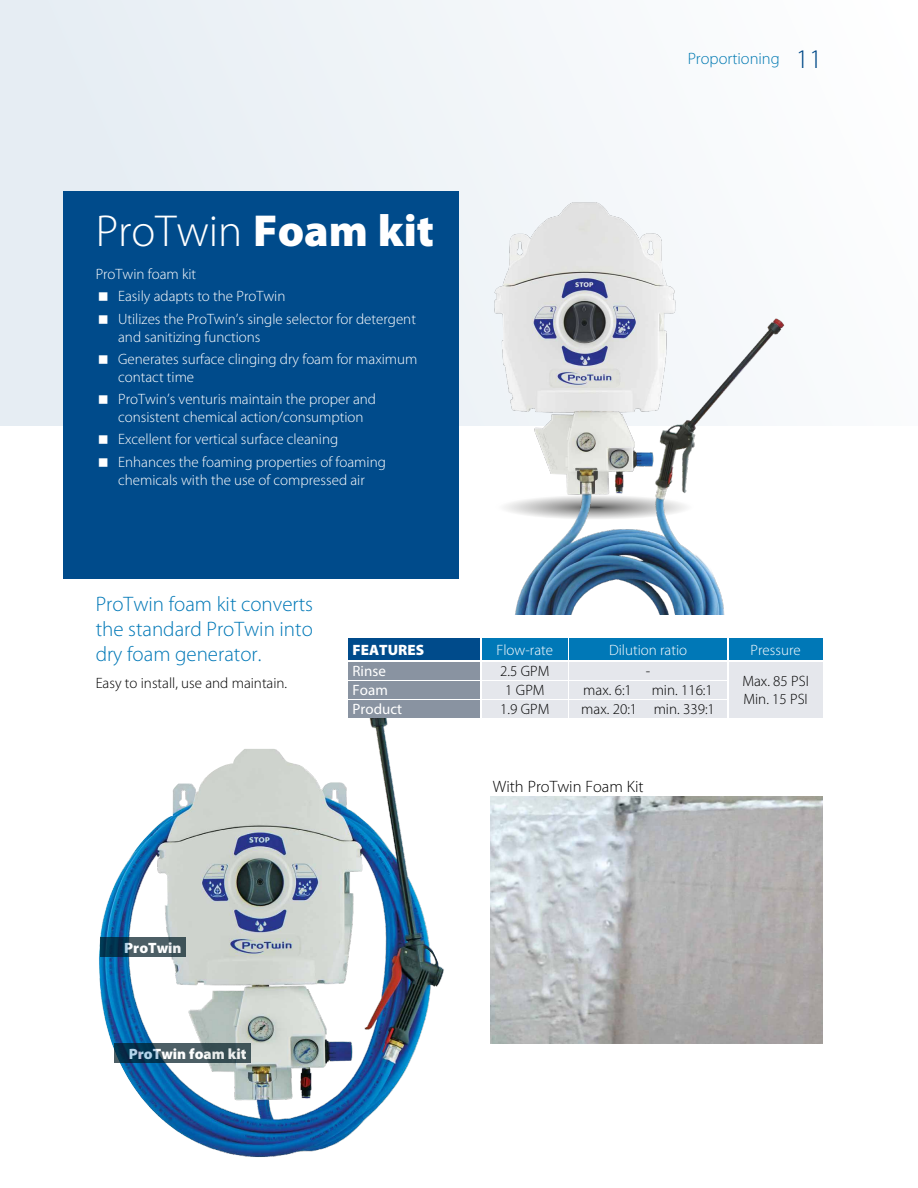
<style>
.page{position:relative;width:918px;height:1188px;background:#fff}
.page>*{position:absolute;margin:0;border:0;box-sizing:border-box;transform-origin:0 0}
.t1{font:300 45px "Myriad Pro";color:#fff}
.t2{font:300 21px/25.2px "Myriad Pro";color:#0078b7;text-align:justify}
.t3{font:300 16.5px "Myriad Pro";color:#000}
.t4{font:300 16.5px "Myriad Pro";color:#0079b2}
.t5{font:300 15px/22.2px "Myriad Pro";color:#fff}
.t6{font:300 15px/18px "Myriad Pro";color:#000}
.t7{font:900 15px "Myriad Pro";color:#fff}
.t8{font:15px/19.2px "Myriad Pro";color:#fff}
.s1{font-weight:900}
.s2{font-size:27px;color:#004988}
</style>
<div class="page">
<div style="left:0;top:0;width:918px;height:425px;background:linear-gradient(to right,#e5ecf3,#fdfefe)"></div>
<svg style="left:504px;top:504px;width:6px;height:7px"></svg>
<img style="left:487px;top:191px;width:198px;height:227px">
<img style="left:510px;top:314px;width:282px;height:300px">
<img style="left:99px;top:717px;width:347px;height:440px">
<div style="left:64px;top:191px;width:395px;height:388px;background:#004b8b"></div>
<div style="left:482px;top:639px;width:85px;height:21px;background:#0078b7"></div>
<div style="left:569px;top:639px;width:158px;height:21px;background:#0078b7"></div>
<div style="left:729px;top:639px;width:93px;height:21px;background:#0078b7"></div>
<div style="left:348px;top:639px;width:132px;height:21px;background:#004b8b"></div>
<div style="left:482px;top:662px;width:85px;height:17px;background:#e5e7ec"></div>
<div style="left:569px;top:662px;width:158px;height:17px;background:#e5e7ec"></div>
<div style="left:729px;top:662px;width:93px;height:55px;background:#e5e7ec"></div>
<div style="left:348px;top:662px;width:132px;height:17px;background:#8993a1"></div>
<div style="left:482px;top:681px;width:85px;height:17px;background:#e5e7ec"></div>
<div style="left:569px;top:681px;width:158px;height:17px;background:#e5e7ec"></div>
<div style="left:348px;top:681px;width:132px;height:17px;background:#8993a1"></div>
<div style="left:482px;top:700px;width:85px;height:17px;background:#e5e7ec"></div>
<div style="left:569px;top:700px;width:158px;height:17px;background:#e5e7ec"></div>
<div style="left:348px;top:700px;width:132px;height:17px;background:#8993a1"></div>
<img style="left:491px;top:797px;width:331px;height:246px">
<svg style="left:115px;top:1043px;width:136px;height:20px;background:#2f4b57"></svg>
<svg style="left:101px;top:938px;width:85px;height:19px;background:#314d5b"></svg>
<h1 class="t1" style="left:96px;top:204px;width:340px">ProTwin <span class="s1">Foam kit</span></h1>
<p class="t5" style="left:118px;top:263px;width:299px;text-indent:-22px">ProTwin foam kit<br>Easily adapts to the ProTwin<br>Utilizes the ProTwin’s single selector for detergent</p>
<p class="t5" style="left:118px;top:325px;width:301px">and sanitizing functions<br>Generates surface clinging dry foam for maximum</p>
<p class="t5" style="left:118px;top:366px;width:259px">contact time<br>ProTwin’s venturis maintain the proper and</p>
<p class="t5" style="left:118px;top:406px;width:269px">consistent chemical action/consumption<br>Excellent for vertical surface cleaning<br>Enhances the foaming properties of foaming</p>
<p class="t5" style="left:118px;top:468px;width:248px">chemicals with the use of compressed air</p>
<p class="t4" style="left:688px;top:48px;width:136px">Proportioning <span class="s2">11</span></p>
<h2 class="t2" style="left:96px;top:591px;width:219px">ProTwin foam kit converts the standard ProTwin into dry foam generator.</h2>
<p class="t6" style="left:96px;top:674px;width:193px">Easy to install, use and maintain.</p>
<p class="t7" style="left:353px;top:640px;width:73px">FEATURES</p>
<p class="t5" style="left:497px;top:639px;width:58px">Flow-rate</p>
<p class="t5" style="left:609px;top:639px;width:80px">Dilution ratio</p>
<p class="t5" style="left:751px;top:639px;width:52px">Pressure</p>
<p class="t6" style="left:500px;top:662px;width:51px">2.5 GPM</p>
<p class="t6" style="left:646px;top:662px;width:6px">-</p>
<p class="t6" style="left:742px;top:672px;width:68px">Max. 85 PSI<br>Min. 15 PSI</p>
<p class="t8" style="left:353px;top:661px;width:37px">Rinse<br>Foam</p>
<p class="t6" style="left:505px;top:681px;width:41px">1 GPM</p>
<p class="t6" style="left:583px;top:681px;width:50px">max. 6:1</p>
<p class="t6" style="left:652px;top:681px;width:63px">min. 116:1</p>
<p class="t8" style="left:353px;top:700px;width:51px">Product</p>
<p class="t6" style="left:500px;top:700px;width:51px">1.9 GPM</p>
<p class="t6" style="left:581px;top:700px;width:135px">max. 20:1 min. 339:1</p>
<p class="t3" style="left:493px;top:776px;width:152px">With ProTwin Foam Kit</p>
<p class="t7" style="left:124px;top:938px;width:59px">ProTwin</p>
<p class="t7" style="left:129px;top:1044px;width:119px">ProTwin foam kit</p>
</div>
